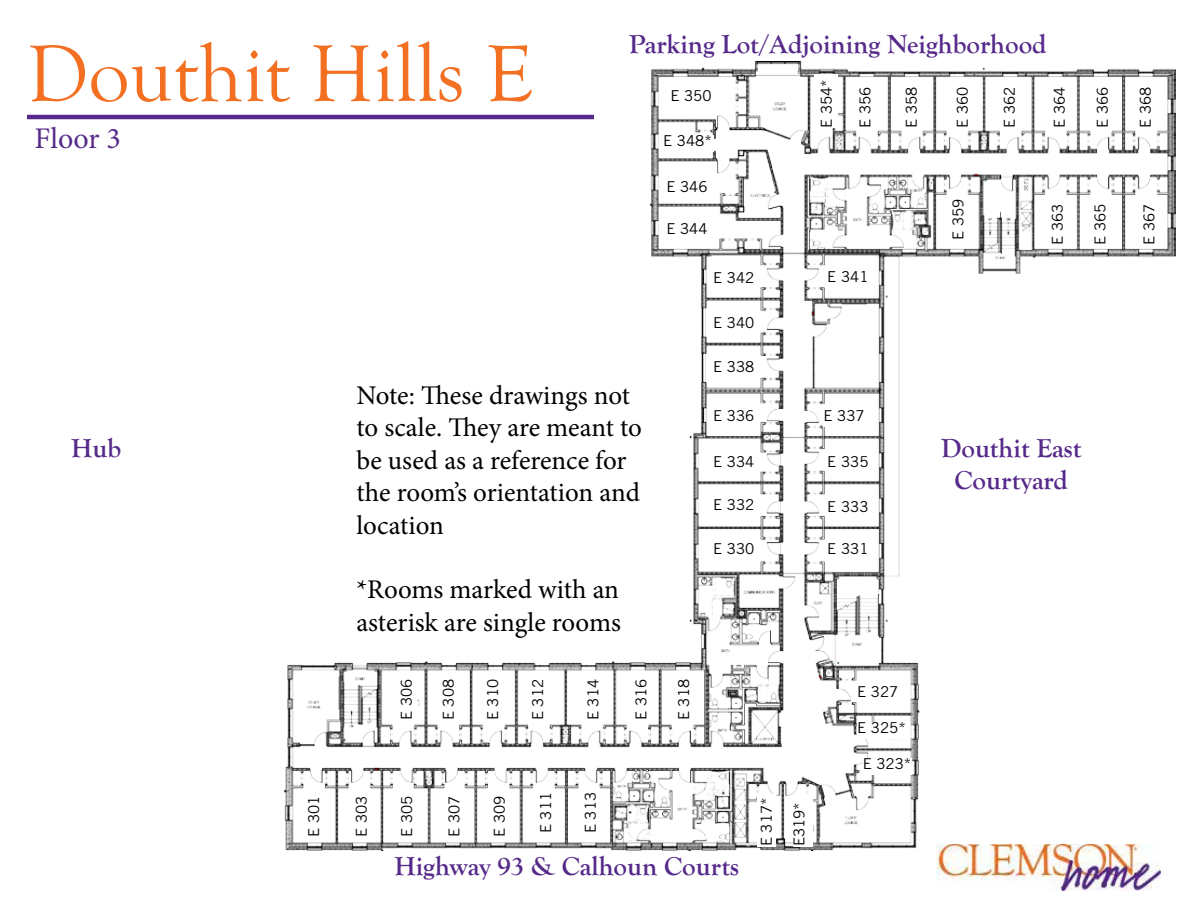
<style>
.page{position:relative;width:1188px;height:918px;background:#fff}
.page>*{position:absolute;margin:0;border:0;box-sizing:border-box;transform-origin:0 0}
.t1{font:82.5px "Goudy Old Style T";color:#f36f21}
.t2{font:30px "Minion Pro";color:#562a8a}
.t3{font:27px/32.4px "Minion Pro";letter-spacing:-.005em;color:#000}
.t4{font:700 27px/32.4px "Goudy Old Style T";color:#562a8a;text-align:center}
.t5{font:15px/32.8px "Trade Gothic LT Std";color:#000}
</style>
<div class="page">
<hr style="left:27px;top:115px;width:567px;height:4px;background:#562a8a">
<img style="left:936px;top:851px;width:225px;height:40px">
<img style="left:284px;top:61px;width:892px;height:790px">
<div style="left:582px;top:791px;width:17px;height:42px;background:#fff"></div>
<div style="left:538px;top:791px;width:16px;height:42px;background:#fff"></div>
<div style="left:491px;top:794px;width:17px;height:43px;background:#fff"></div>
<div style="left:443px;top:794px;width:22px;height:43px;background:#fff"></div>
<div style="left:397px;top:794px;width:20px;height:43px;background:#fff"></div>
<div style="left:351px;top:794px;width:21px;height:43px;background:#fff"></div>
<div style="left:302px;top:794px;width:24px;height:43px;background:#fff"></div>
<div style="left:396px;top:671px;width:21px;height:49px;background:#fff"></div>
<div style="left:440px;top:672px;width:16px;height:48px;background:#fff"></div>
<div style="left:482px;top:672px;width:21px;height:48px;background:#fff"></div>
<div style="left:527px;top:678px;width:21px;height:42px;background:#fff"></div>
<div style="left:578px;top:678px;width:30px;height:42px;background:#fff"></div>
<div style="left:631px;top:677px;width:20px;height:43px;background:#fff"></div>
<div style="left:674px;top:678px;width:19px;height:42px;background:#fff"></div>
<div style="left:757px;top:794px;width:18px;height:52px;background:#fff"></div>
<div style="left:794px;top:794px;width:19px;height:52px;background:#fff"></div>
<div style="left:857px;top:686px;width:49px;height:16px;background:#fff"></div>
<div style="left:857px;top:722px;width:53px;height:16px;background:#fff"></div>
<div style="left:863px;top:758px;width:48px;height:17px;background:#fff"></div>
<div style="left:713px;top:543px;width:43px;height:16px;background:#fff"></div>
<div style="left:713px;top:492px;width:43px;height:25px;background:#fff"></div>
<div style="left:713px;top:448px;width:43px;height:26px;background:#fff"></div>
<div style="left:713px;top:410px;width:43px;height:16px;background:#fff"></div>
<div style="left:713px;top:361px;width:43px;height:16px;background:#fff"></div>
<div style="left:713px;top:318px;width:43px;height:19px;background:#fff"></div>
<div style="left:713px;top:272px;width:43px;height:16px;background:#fff"></div>
<div style="left:827px;top:271px;width:43px;height:19px;background:#fff"></div>
<div style="left:824px;top:410px;width:42px;height:16px;background:#fff"></div>
<div style="left:827px;top:457px;width:43px;height:16px;background:#fff"></div>
<div style="left:827px;top:501px;width:43px;height:16px;background:#fff"></div>
<div style="left:827px;top:539px;width:43px;height:20px;background:#fff"></div>
<div style="left:666px;top:223px;width:43px;height:16px;background:#fff"></div>
<div style="left:666px;top:181px;width:43px;height:16px;background:#fff"></div>
<div style="left:663px;top:135px;width:50px;height:16px;background:#fff"></div>
<div style="left:670px;top:90px;width:43px;height:17px;background:#fff"></div>
<div style="left:901px;top:85px;width:21px;height:43px;background:#fff"></div>
<div style="left:950px;top:85px;width:24px;height:43px;background:#fff"></div>
<div style="left:815px;top:75px;width:23px;height:53px;background:#fff"></div>
<div style="left:1137px;top:85px;width:17px;height:43px;background:#fff"></div>
<div style="left:1137px;top:202px;width:24px;height:43px;background:#fff"></div>
<div style="left:860px;top:85px;width:21px;height:43px;background:#fff"></div>
<div style="left:1089px;top:202px;width:22px;height:43px;background:#fff"></div>
<div style="left:1001px;top:85px;width:16px;height:43px;background:#fff"></div>
<div style="left:1046px;top:85px;width:27px;height:43px;background:#fff"></div>
<div style="left:1052px;top:202px;width:21px;height:43px;background:#fff"></div>
<div style="left:953px;top:197px;width:19px;height:43px;background:#fff"></div>
<div style="left:1089px;top:85px;width:27px;height:43px;background:#fff"></div>
<div style="left:837px;top:341px;width:22px;height:19px;background:#fff"></div>
<h1 class="t1" style="left:27px;top:29px;width:508px">Douthit Hills E</h1>
<h2 class="t2" style="left:35px;top:118px;width:88px">Floor 3</h2>
<h3 class="t4" style="left:629px;top:29px;width:419px">Parking Lot/Adjoining Neighborhood</h3>
<p class="t5" style="left:670px;top:79px;width:43px">E 350</p>
<p class="t5" style="left:810px;top:128px;width:50px;rotate:-90deg">E 354*</p>
<p class="t5" style="left:895px;top:128px;width:43px;rotate:-90deg">E 358</p>
<p class="t5" style="left:946px;top:128px;width:43px;rotate:-90deg">E 360</p>
<p class="t5" style="left:1129px;top:128px;width:43px;rotate:-90deg">E 368</p>
<p class="t5" style="left:993px;top:128px;width:43px;rotate:-90deg">E 362</p>
<p class="t5" style="left:1043px;top:128px;width:43px;rotate:-90deg">E 364</p>
<p class="t5" style="left:848px;top:128px;width:43px;rotate:-90deg">E 356</p>
<p class="t5" style="left:1086px;top:128px;width:43px;rotate:-90deg">E 366</p>
<p class="t5" style="left:663px;top:124px;width:50px">E 348*</p>
<p class="t5" style="left:666px;top:170px;width:43px">E 346</p>
<p class="t5" style="left:666px;top:212px;width:43px">E 344</p>
<p class="t5" style="left:713px;top:261px;width:43px">E 342</p>
<p class="t5" style="left:827px;top:260px;width:43px">E 341</p>
<p class="t5" style="left:713px;top:306px;width:43px">E 340</p>
<p class="t5" style="left:713px;top:350px;width:43px">E 338</p>
<p class="t5" style="left:941px;top:240px;width:43px;rotate:-90deg">E 359</p>
<p class="t5" style="left:1041px;top:245px;width:43px;rotate:-90deg">E 363</p>
<p class="t5" style="left:1084px;top:245px;width:43px;rotate:-90deg">E 365</p>
<p class="t5" style="left:1133px;top:245px;width:43px;rotate:-90deg">E 367</p>
<h3 class="t4" style="left:71px;top:432px;width:52px">Hub</h3>
<h3 class="t3" style="left:356px;top:379px;width:287px">Note: These drawings not to scale. They are meant to be used as a reference for the room’s orientation and location</h3>
<h3 class="t3" style="left:356px;top:574px;width:266px">*Rooms marked with an asterisk are single rooms</h3>
<p class="t5" style="left:390px;top:720px;width:43px;rotate:-90deg">E 306</p>
<p class="t5" style="left:432px;top:720px;width:43px;rotate:-90deg">E 308</p>
<p class="t5" style="left:476px;top:720px;width:43px;rotate:-90deg">E 310</p>
<p class="t5" style="left:521px;top:720px;width:43px;rotate:-90deg">E 312</p>
<p class="t5" style="left:576px;top:720px;width:43px;rotate:-90deg">E 314</p>
<p class="t5" style="left:624px;top:720px;width:43px;rotate:-90deg">E 316</p>
<p class="t5" style="left:667px;top:720px;width:43px;rotate:-90deg">E 318</p>
<p class="t5" style="left:713px;top:399px;width:43px">E 336</p>
<p class="t5" style="left:713px;top:445px;width:43px">E 334</p>
<p class="t5" style="left:713px;top:488px;width:43px">E 332</p>
<p class="t5" style="left:713px;top:532px;width:43px">E 330</p>
<p class="t5" style="left:297px;top:837px;width:43px;rotate:-90deg">E 301</p>
<p class="t5" style="left:345px;top:837px;width:43px;rotate:-90deg">E 303</p>
<p class="t5" style="left:390px;top:837px;width:43px;rotate:-90deg">E 305</p>
<p class="t5" style="left:438px;top:837px;width:43px;rotate:-90deg">E 307</p>
<p class="t5" style="left:483px;top:837px;width:43px;rotate:-90deg">E 309</p>
<p class="t5" style="left:529px;top:833px;width:43px;rotate:-90deg">E 311</p>
<p class="t5" style="left:574px;top:833px;width:43px;rotate:-90deg">E 313</p>
<p class="t5" style="left:750px;top:846px;width:50px;rotate:-90deg">E 317*<br>E319*</p>
<h3 class="t4" style="left:394px;top:851px;width:346px">Highway 93 &amp; Calhoun Courts</h3>
<p class="t5" style="left:824px;top:399px;width:43px">E 337</p>
<p class="t5" style="left:827px;top:446px;width:43px">E 335</p>
<p class="t5" style="left:827px;top:490px;width:43px">E 333</p>
<p class="t5" style="left:827px;top:533px;width:43px">E 331</p>
<p class="t5" style="left:857px;top:675px;width:43px">E 327</p>
<p class="t5" style="left:857px;top:711px;width:50px">E 325*</p>
<p class="t5" style="left:863px;top:747px;width:50px">E 323*</p>
<h3 class="t4" style="left:941px;top:432px;width:142px">Douthit East<br>Courtyard</h3>
</div>
